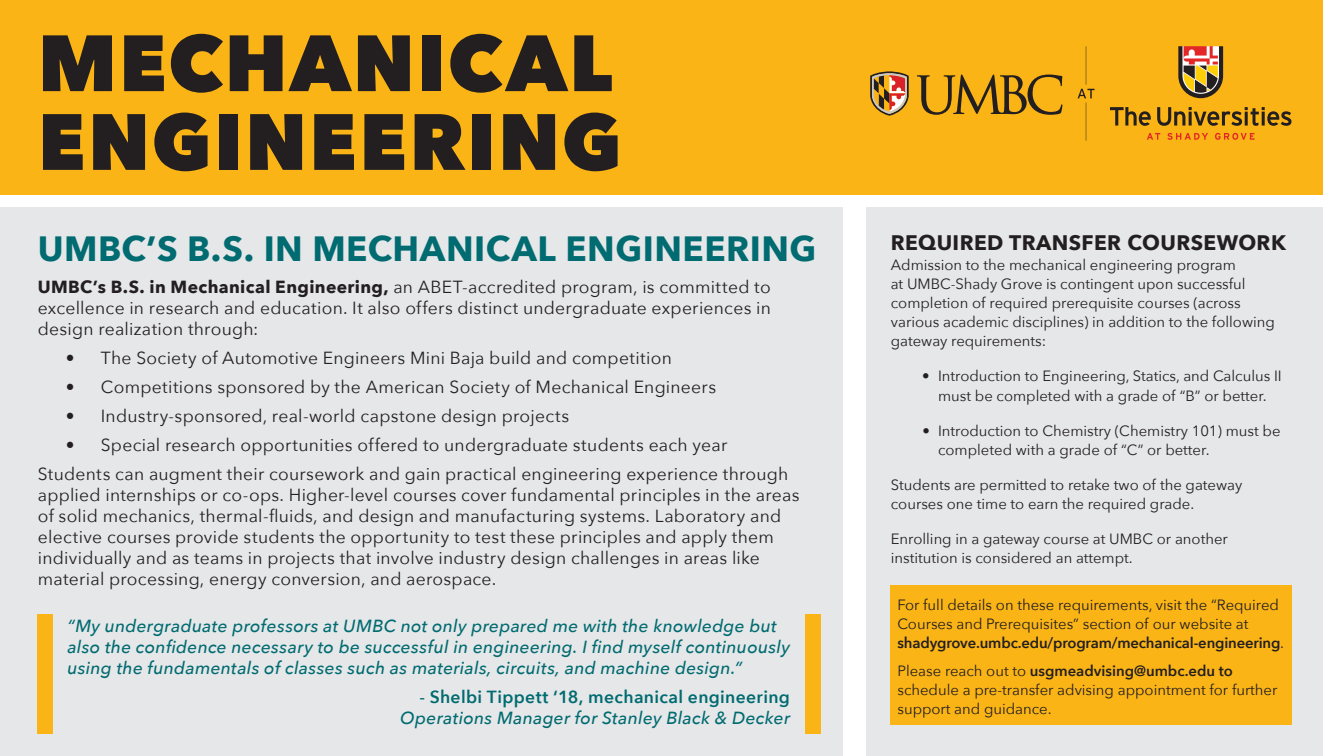
<style>
.page{position:relative;width:1323px;height:756px;background:#fff}
.page>*{position:absolute;margin:0;border:0;box-sizing:border-box;transform-origin:0 0}
.t1{font:800 78.75px/78.8px "Avenir Next";letter-spacing:.025em;color:#231f20}
.t2{font:700 35px "Avenir Next";letter-spacing:.015em;color:#006b70}
.t3{font:700 21px "Avenir Next";letter-spacing:.02em;color:#231f20}
.t4{font:17.5px/21px "Avenir Next";letter-spacing:.015em;color:#231f20}
.t5{font:italic 500 17.5px/21px "Avenir Next";letter-spacing:.015em;color:#006b70}
.t6{font:14.88px/19.2px "Avenir Next";color:#231f20}
.s1{font-weight:700}
.s2{font-style:normal}
.s3{font-weight:600;font-style:normal}
.s4{font-weight:600}
</style>
<div class="page">
<div style="left:0;top:208px;width:843px;height:548px;background:#e6e7e9"></div>
<div style="left:0;top:0;width:1323px;height:194px;background:#fbb416"></div>
<div style="left:867px;top:208px;width:456px;height:548px;background:#e6e7e9"></div>
<svg style="left:1078px;top:89px;width:17px;height:9px"></svg>
<hr style="left:1086px;top:46px;width:1px;height:39px;background:#231f20">
<hr style="left:1086px;top:102px;width:1px;height:39px;background:#231f20">
<svg style="left:1178px;top:46px;width:45px;height:52px;background:#a77a4d"></svg>
<svg style="left:1147px;top:133px;width:108px;height:7px"></svg>
<svg style="left:1110px;top:107px;width:182px;height:19px"></svg>
<svg style="left:870px;top:71px;width:39px;height:45px"></svg>
<svg style="left:917px;top:75px;width:145px;height:40px"></svg>
<div style="left:38px;top:614px;width:15px;height:119px;background:#fbb416"></div>
<div style="left:805px;top:614px;width:15px;height:119px;background:#fbb416"></div>
<div style="left:890px;top:585px;width:402px;height:139px;background:#fbb416"></div>
<h1 class="t1" style="left:38px;top:23px;width:585px">MECHANICAL<br>ENGINEERING</h1>
<h2 class="t2" style="left:38px;top:218px;width:780px">UMBC’S B.S. IN MECHANICAL ENGINEERING</h2>
<p class="t4" style="left:38px;top:276px;width:735px;text-align:justify"><span class="s1">UMBC’s B.S. in Mechanical Engineering,</span> an ABET-accredited program, is committed to excellence in research and education. It also offers distinct undergraduate experiences in design realization through:</p>
<p class="t4" style="left:66px;top:347px;width:608px">• The Society of Automotive Engineers Mini Baja build and competition</p>
<p class="t4" style="left:66px;top:376px;width:652px">• Competitions sponsored by the American Society of Mechanical Engineers</p>
<p class="t4" style="left:66px;top:404px;width:505px">• Industry-sponsored, real-world capstone design projects</p>
<p class="t4" style="left:38px;top:429px;width:752px;line-height:28.9px;text-indent:28px">• Special research opportunities offered to undergraduate students each year<br>Students can augment their coursework and gain practical engineering experience through</p>
<p class="t4" style="left:38px;top:483px;width:763px">applied internships or co-ops. Higher-level courses cover fundamental principles in the areas of solid mechanics, thermal-fluids, and design and manufacturing systems. Laboratory and elective courses provide students the opportunity to test these principles and apply them individually and as teams in projects that involve industry design challenges in areas like material processing, energy conversion, and aerospace.</p>
<p class="t5" style="left:67px;top:615px;width:724px">“My undergraduate professors at UMBC not only prepared me with the knowledge but also the confidence necessary to be successful in engineering. I find myself continuously using the fundamentals of classes such as materials, circuits, and machine design.”</p>
<p class="t5" style="left:400px;top:686px;width:391px;text-align:right"><span class="s2">-</span> <span class="s3">Shelbi Tippett ‘18, mechanical engineering<br></span>Operations Manager for Stanley Black &amp; Decker</p>
<p class="t3" style="left:891px;top:225px;width:397px">REQUIRED TRANSFER COURSEWORK</p>
<p class="t6" style="left:891px;top:254px;width:386px">Admission to the mechanical engineering program<br>at UMBC-Shady Grove is contingent upon successful completion of required prerequisite courses (across various academic disciplines) in addition to the following gateway requirements:</p>
<p class="t6" style="left:922px;top:366px;width:361px;text-align:center">• Introduction to Engineering, Statics, and Calculus II must be completed with a grade of “B” or better.</p>
<p class="t6" style="left:938px;top:420px;width:344px;text-indent:-16px">• Introduction to Chemistry (Chemistry 101) must be completed with a grade of “C” or better.</p>
<p class="t6" style="left:891px;top:475px;width:353px">Students are permitted to retake two of the gateway courses one time to earn the required grade.</p>
<p class="t6" style="left:891px;top:529px;width:339px">Enrolling in a gateway course at UMBC or another institution is considered an attempt.</p>
<p class="t6" style="left:897px;top:595px;width:388px">For full details on these requirements, visit the “Required<br>Courses and Prerequisites” section of our website at <span class="s4">shadygrove.umbc.edu/program/mechanical-engineering</span>.</p>
<p class="t6" style="left:897px;top:660px;width:382px">Please reach out to <span class="s4">usgmeadvising@umbc.edu to </span>schedule a pre-transfer advising appointment for further support and guidance.</p>
</div>
